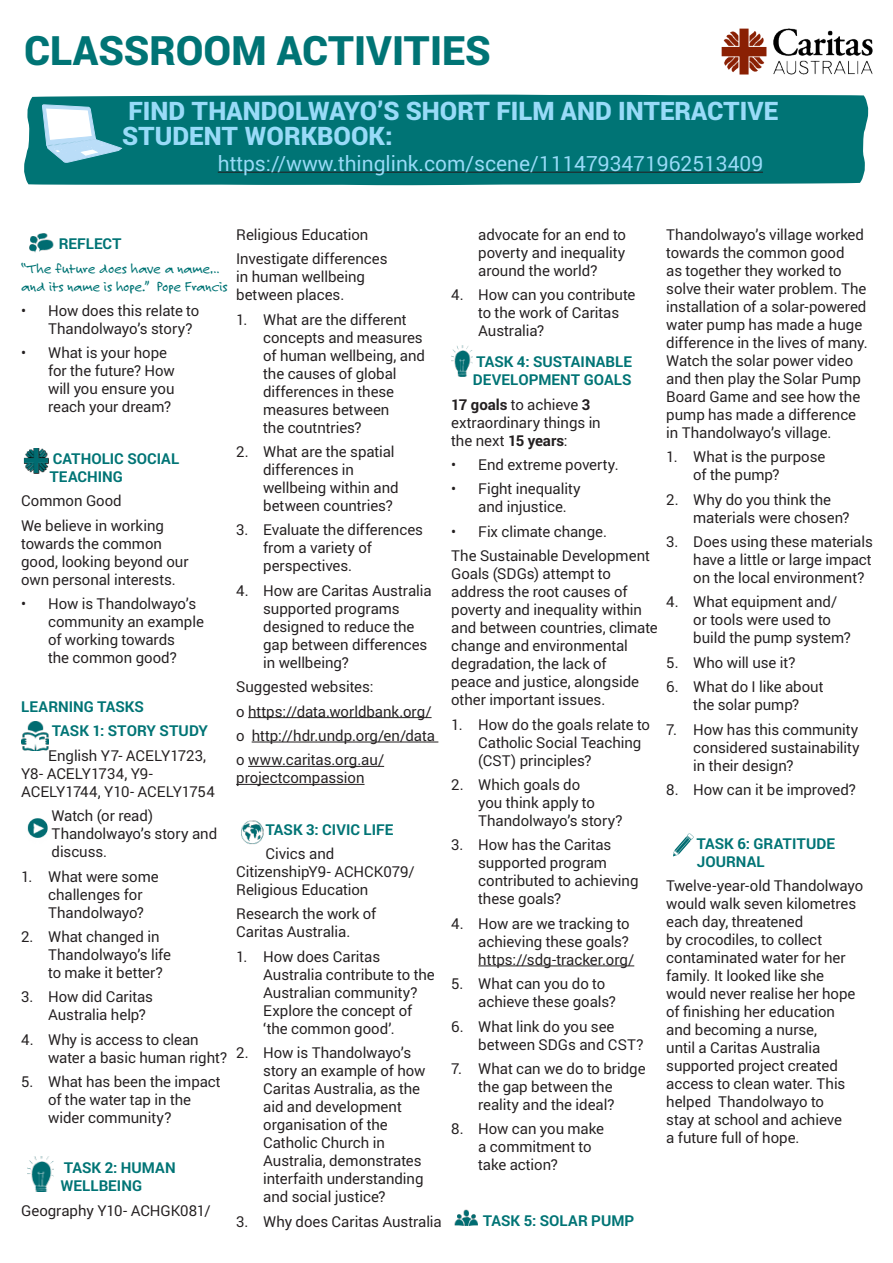
<style>
.page{position:relative;width:893px;height:1263px;background:#fff}
.page>*{position:absolute;margin:0;border:0;box-sizing:border-box;transform-origin:0 0}
.t1{font:900 40.5px "Roboto";color:#007475}
.t2{font:900 25.5px/25.5px "Roboto";color:#99dbf8}
.t3{font:21px "Roboto";color:#99dbf8}
.body_copy{font:15px/18px "Roboto";letter-spacing:-.005em;color:#231f20}
.body_copy-2{font:700 15px/18px "Roboto";color:#007475}
.body_copy-3{font:15px/18px "Felt Tip Roman";letter-spacing:-.01em;color:#007475}
.s1{font-weight:700}
</style>
<div class="page">
<img style="left:29px;top:233px;width:25px;height:20px">
<img style="left:23px;top:448px;width:26px;height:26px">
<img style="left:21px;top:721px;width:27px;height:30px">
<img style="left:27px;top:818px;width:21px;height:20px">
<img style="left:28px;top:1157px;width:26px;height:34px">
<hr style="left:248px;top:717px;width:184px;height:1px;background:#231f20">
<hr style="left:252px;top:742px;width:186px;height:1px;background:#231f20">
<hr style="left:248px;top:766px;width:136px;height:1px;background:#231f20">
<hr style="left:236px;top:784px;width:129px;height:1px;background:#231f20">
<img style="left:241px;top:820px;width:23px;height:25px">
<hr style="left:478px;top:965px;width:156px;height:1px;background:#231f20">
<img style="left:451px;top:346px;width:22px;height:30px">
<img style="left:454px;top:1209px;width:24px;height:17px">
<svg style="left:673px;top:833px;width:21px;height:24px"></svg>
<div style="left:24px;top:95px;width:844px;height:90px;background:#007475"></div>
<hr style="left:218px;top:172px;width:545px;height:1px;background:#231f20">
<svg style="left:42px;top:105px;width:80px;height:58px"></svg>
<img style="left:721px;top:28px;width:152px;height:47px">
<p class="t1" style="left:24px;top:22px;width:468px">CLASSROOM ACTIVITIES</p>
<p class="t2" style="left:122px;top:97px;width:658px">FIND THANDOLWAYO’S SHORT FILM AND INTERACTIVE<br>STUDENT WORKBOOK:</p>
<p class="t3" style="left:218px;top:149px;width:547px">https://www.thinglink.com/scene/1114793471962513409</p>
<p class="body_copy-2" style="left:59px;top:234px;width:65px">REFLECT</p>
<p class="body_copy-3" style="left:21px;top:259px;width:208px">“The future does have a name… and its name is hope.” Pope Francis</p>
<p class="body_copy" style="left:48px;top:301px;width:153px;text-indent:-27px">• How does this relate to<br>Thandolwayo’s story?</p>
<p class="body_copy" style="left:48px;top:343px;width:128px;text-indent:-27px">• What is your hope for the future? How will you ensure you reach your dream?</p>
<p class="body_copy-2" style="left:49px;top:449px;width:131px">CATHOLIC SOCIAL<br>TEACHING</p>
<p class="body_copy" style="left:21px;top:491px;width:102px">Common Good</p>
<p class="body_copy" style="left:21px;top:516px;width:169px">We believe in working towards the common good, looking beyond our own personal interests.</p>
<p class="body_copy" style="left:48px;top:594px;width:157px;text-indent:-27px">• How is Thandolwayo’s community an example of working towards<br>the common good?</p>
<p class="body_copy-2" style="left:21px;top:697px;width:124px">LEARNING TASKS</p>
<p class="body_copy-2" style="left:52px;top:722px;width:158px">TASK 1: STORY STUDY</p>
<p class="body_copy" style="left:21px;top:746px;width:195px;text-indent:27px">English Y7- ACELY1723,<br>Y8- ACELY1734, Y9-<br>ACELY1744, Y10- ACELY1754</p>
<p class="body_copy" style="left:51px;top:806px;width:167px">Watch (or read)<br>Thandolwayo’s story and discuss.</p>
<p class="body_copy" style="left:48px;top:867px;width:112px;text-indent:-27px">1. What were some challenges for<br>Thandolwayo?</p>
<p class="body_copy" style="left:48px;top:927px;width:124px;text-indent:-27px">2. What changed in<br>Thandolwayo’s life to make it better?</p>
<p class="body_copy" style="left:48px;top:987px;width:106px;text-indent:-27px">3. How did Caritas<br>Australia help?</p>
<p class="body_copy" style="left:48px;top:1030px;width:181px;text-indent:-27px">4. Why is access to clean water a basic human right?</p>
<p class="body_copy" style="left:48px;top:1072px;width:174px;text-indent:-27px">5. What has been the impact of the water tap in the wider community?</p>
<p class="body_copy-2" style="left:60px;top:1158px;width:117px">TASK 2: HUMAN<br>WELLBEING</p>
<p class="body_copy" style="left:21px;top:1201px;width:191px">Geography Y10- ACHGK081/</p>
<p class="body_copy" style="left:236px;top:225px;width:134px">Religious Education</p>
<p class="body_copy" style="left:236px;top:249px;width:153px">Investigate differences in human wellbeing between places.</p>
<p class="body_copy" style="left:263px;top:310px;width:163px;text-indent:-27px">1. What are the different concepts and measures of human wellbeing, and the causes of global differences in these measures between<br>the coutntries?</p>
<p class="body_copy" style="left:263px;top:442px;width:137px;text-indent:-27px">2. What are the spatial differences in wellbeing within and between countries?</p>
<p class="body_copy" style="left:263px;top:520px;width:161px;text-indent:-27px">3. Evaluate the differences from a variety of perspectives.</p>
<p class="body_copy" style="left:263px;top:581px;width:170px;text-indent:-27px">4. How are Caritas Australia supported programs designed to reduce the gap between differences in wellbeing?</p>
<p class="body_copy" style="left:236px;top:677px;width:139px">Suggested websites:</p>
<p class="body_copy" style="left:236px;top:702px;width:197px">o https://data.worldbank.org/</p>
<p class="body_copy" style="left:236px;top:726px;width:200px">o http://hdr.undp.org/en/data</p>
<p class="body_copy" style="left:236px;top:750px;width:149px">o www.caritas.org.au/ projectcompassion</p>
<p class="body_copy-2" style="left:265px;top:820px;width:129px">TASK 3: CIVIC LIFE</p>
<p class="body_copy" style="left:236px;top:844px;width:180px;text-indent:29px">Civics and<br>CitizenshipY9- ACHCK079/<br>Religious Education</p>
<p class="body_copy" style="left:236px;top:905px;width:142px">Research the work of<br>Caritas Australia.</p>
<p class="body_copy" style="left:263px;top:947px;width:173px;text-indent:-27px">1. How does Caritas<br>Australia contribute to the<br>Australian community?<br>Explore the concept of ‘the common good’.</p>
<p class="body_copy" style="left:263px;top:1043px;width:164px;text-indent:-27px">2. How is Thandolwayo’s story an example of how<br>Caritas Australia, as the aid and development organisation of the<br>Catholic Church in<br>Australia, demonstrates interfaith understanding and social justice?</p>
<p class="body_copy" style="left:236px;top:1212px;width:207px">3. Why does Caritas Australia</p>
<p class="body_copy" style="left:478px;top:225px;width:149px;text-align:justify">advocate for an end to poverty and inequality around the world?</p>
<p class="body_copy" style="left:478px;top:285px;width:159px;text-indent:-27px">4. How can you contribute to the work of Caritas<br>Australia?</p>
<p class="body_copy-2" style="left:473px;top:352px;width:161px">TASK 4: SUSTAINABLE<br>DEVELOPMENT GOALS</p>
<p class="body_copy" style="left:451px;top:395px;width:151px"><span class="s1">17 goals</span> to achieve <span class="s1">3 </span>extraordinary things in the next <span class="s1">15 years</span>:</p>
<p class="body_copy" style="left:451px;top:455px;width:169px">• End extreme poverty.</p>
<p class="body_copy" style="left:478px;top:480px;width:104px;text-indent:-27px">• Fight inequality and injustice.</p>
<p class="body_copy" style="left:451px;top:522px;width:157px">• Fix climate change.</p>
<p class="body_copy" style="left:451px;top:546px;width:208px">The Sustainable Development<br>Goals (SDGs) attempt to address the root causes of poverty and inequality within and between countries, climate change and environmental degradation, the lack of<br>peace and justice, alongside other important issues.</p>
<p class="body_copy" style="left:478px;top:715px;width:173px;text-indent:-27px">1. How do the goals relate to<br>Catholic Social Teaching (CST) principles?</p>
<p class="body_copy" style="left:478px;top:775px;width:146px;text-indent:-27px">2. Which goals do<br>you think apply to<br>Thandolwayo’s story?</p>
<p class="body_copy" style="left:478px;top:835px;width:162px;text-indent:-27px">3. How has the Caritas supported program contributed to achieving these goals?</p>
<p class="body_copy" style="left:478px;top:914px;width:158px;text-indent:-27px">4. How are we tracking to achieving these goals? https://sdg-tracker.org/</p>
<p class="body_copy" style="left:478px;top:974px;width:139px;text-indent:-27px">5. What can you do to achieve these goals?</p>
<p class="body_copy" style="left:478px;top:1017px;width:167px;text-indent:-27px">6. What link do you see between SDGs and CST?</p>
<p class="body_copy" style="left:451px;top:1059px;width:196px;text-align:center">7. What can we do to bridge the gap between the<br>reality and the ideal?</p>
<p class="body_copy" style="left:478px;top:1119px;width:127px;text-indent:-27px">8. How can you make a commitment to take action?</p>
<p class="body_copy" style="left:666px;top:225px;width:203px">Thandolwayo’s village worked towards the common good<br>as together they worked to solve their water problem. The installation of a solar-powered water pump has made a huge difference in the lives of many.<br>Watch the solar power video and then play the Solar Pump<br>Board Game and see how the pump has made a difference in Thandolwayo’s village.</p>
<p class="body_copy" style="left:693px;top:447px;width:134px;text-indent:-27px">1. What is the purpose of the pump?</p>
<p class="body_copy" style="left:693px;top:490px;width:158px;text-indent:-27px">2. Why do you think the materials were chosen?</p>
<p class="body_copy" style="left:693px;top:532px;width:181px;text-align:justify;text-indent:-27px">3. Does using these materials have a little or large impact on the local environment?</p>
<p class="body_copy" style="left:693px;top:592px;width:159px;text-indent:-27px">4. What equipment and/ or tools were used to build the pump system?</p>
<p class="body_copy" style="left:666px;top:653px;width:131px">5. Who will use it?</p>
<p class="body_copy" style="left:666px;top:677px;width:159px;text-align:center">6. What do I like about the solar pump?</p>
<p class="body_copy" style="left:693px;top:720px;width:168px;text-align:justify;text-indent:-27px">7. How has this community considered sustainability in their design?</p>
<p class="body_copy" style="left:666px;top:780px;width:191px">8. How can it be improved?</p>
<p class="body_copy-2" style="left:697px;top:834px;width:140px">TASK 6: GRATITUDE<br>JOURNAL</p>
<p class="body_copy" style="left:666px;top:876px;width:199px">Twelve-year-old Thandolwayo would walk seven kilometres each day, threatened<br>by crocodiles, to collect contaminated water for her family. It looked like she would never realise her hope of finishing her education and becoming a nurse,<br>until a Caritas Australia supported project created access to clean water. This helped Thandolwayo to<br>stay at school and achieve<br>a future full of hope.</p>
<p class="body_copy-2" style="left:483px;top:1211px;width:153px">TASK 5: SOLAR PUMP</p>
</div>
